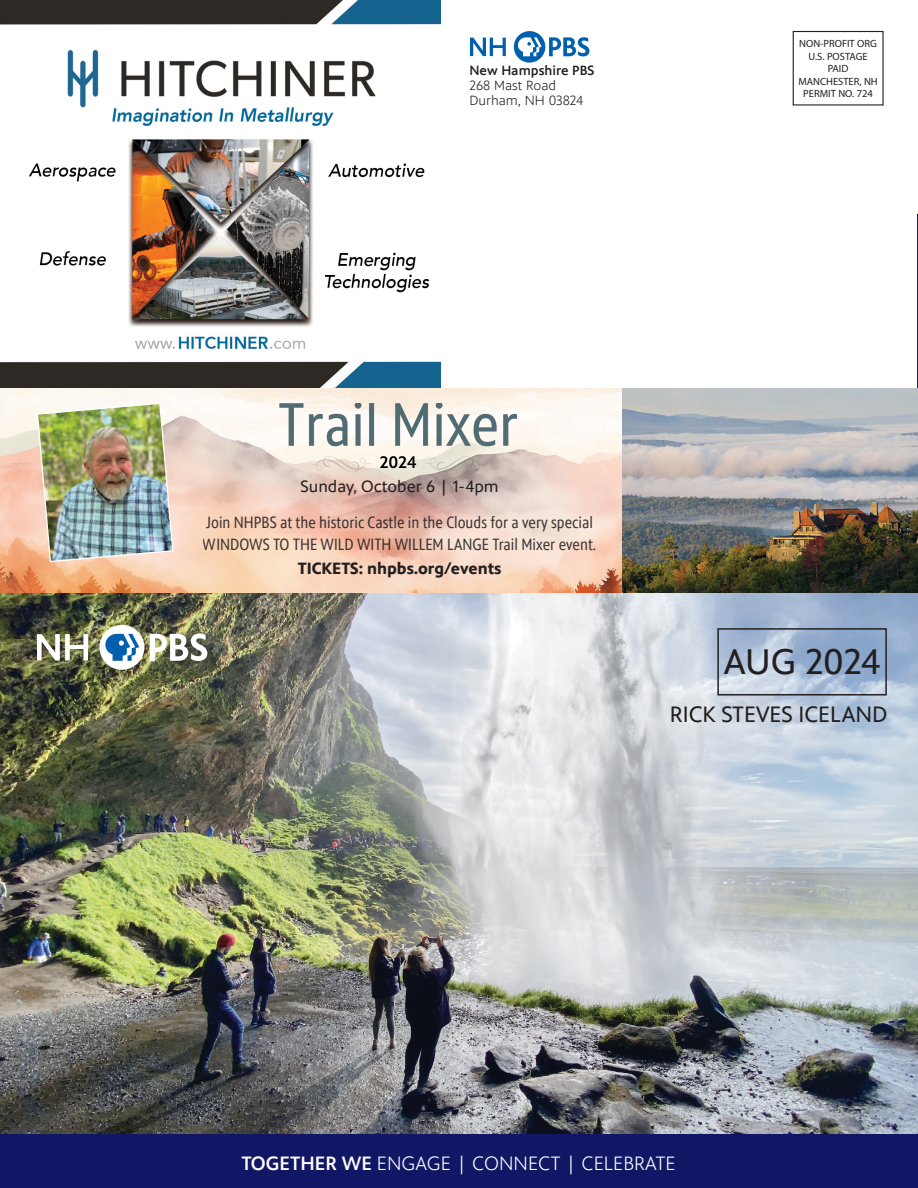
<style>
.page{position:relative;width:918px;height:1188px;background:#fff}
.page>*{position:absolute;margin:0;border:0;box-sizing:border-box;transform-origin:0 0}
.t1{font:36px "PBS Sans";letter-spacing:-.005em;color:#231f20}
.t2{font:22.5px "PBS Sans";color:#231f20}
.t3{font:300 19.5px "PBS Sans";color:#fff}
.t4{font:16.5px/21.6px "PBS Sans Condensed";color:#231f20}
.t5{font:700 16.5px "PBS Sans";color:#231f20}
.t6{font:16.5px "PBS Sans";color:#231f20}
.t7{font:300 13.5px/15px "PBS Sans";color:#231f20}
.t8{font:10.5px "Myriad Pro";color:#231f20}
.s1{font-weight:500}
</style>
<div class="page">
<div style="left:0;top:1134px;width:918px;height:54px;background:#111764"></div>
<hr style="left:917px;top:215px;width:1px;height:919px;background:#111764">
<img style="left:0;top:0;width:441px;height:388px">
<img style="left:0;top:388px;width:918px;height:745px">
<div style="left:717px;top:628px;width:170px;height:68px;border:2px solid #231f20"></div>
<div style="left:99px;top:625px;width:45px;height:45px;background:#fff;border-radius:50%"></div>
<svg style="left:150px;top:634px;width:57px;height:27px"></svg>
<svg style="left:105px;top:634px;width:34px;height:27px"></svg>
<svg style="left:37px;top:634px;width:51px;height:27px"></svg>
<img style="left:239px;top:403px;width:287px;height:105px">
<img style="left:36px;top:402px;width:138px;height:161px">
<div style="left:514px;top:31px;width:31px;height:32px;background:#0160ae;border-radius:50%"></div>
<svg style="left:549px;top:37px;width:40px;height:19px"></svg>
<svg style="left:518px;top:37px;width:24px;height:19px"></svg>
<svg style="left:470px;top:38px;width:36px;height:18px"></svg>
<div style="left:793px;top:31px;width:91px;height:75px;border:1px solid #231f20"></div>
<p class="t7" style="left:469px;top:63px;width:126px"><span class="s1">New Hampshire PBS<br></span>268 Mast Road<br>Durham, NH 03824</p>
<p class="t8" style="left:799px;top:37px;width:79px">NON-PROFIT ORG</p>
<p class="t8" style="left:809px;top:50px;width:61px">U.S. POSTAGE</p>
<p class="t8" style="left:828px;top:62px;width:22px">PAID</p>
<p class="t8" style="left:798px;top:75px;width:81px">MANCHESTER, NH</p>
<p class="t8" style="left:803px;top:87px;width:71px">PERMIT NO. 724</p>
<p class="t6" style="left:301px;top:477px;width:200px">Sunday, October 6 | 1-4pm</p>
<p class="t4" style="left:203px;top:512px;width:395px">Join NHPBS at the historic Castle in the Clouds for a very special<br>WINDOWS TO THE WILD WITH WILLEM LANGE Trail Mixer event.</p>
<p class="t5" style="left:298px;top:559px;width:205px">TICKETS: nhpbs.org/events</p>
<p class="t1" style="left:724px;top:642px;width:158px">AUG 2024</p>
<p class="t2" style="left:670px;top:702px;width:219px">RICK STEVES ICELAND</p>
<p class="t3" style="left:241px;top:1152px;width:436px"><span class="s1">TOGETHER WE</span> ENGAGE | CONNECT | CELEBRATE</p>
</div>
